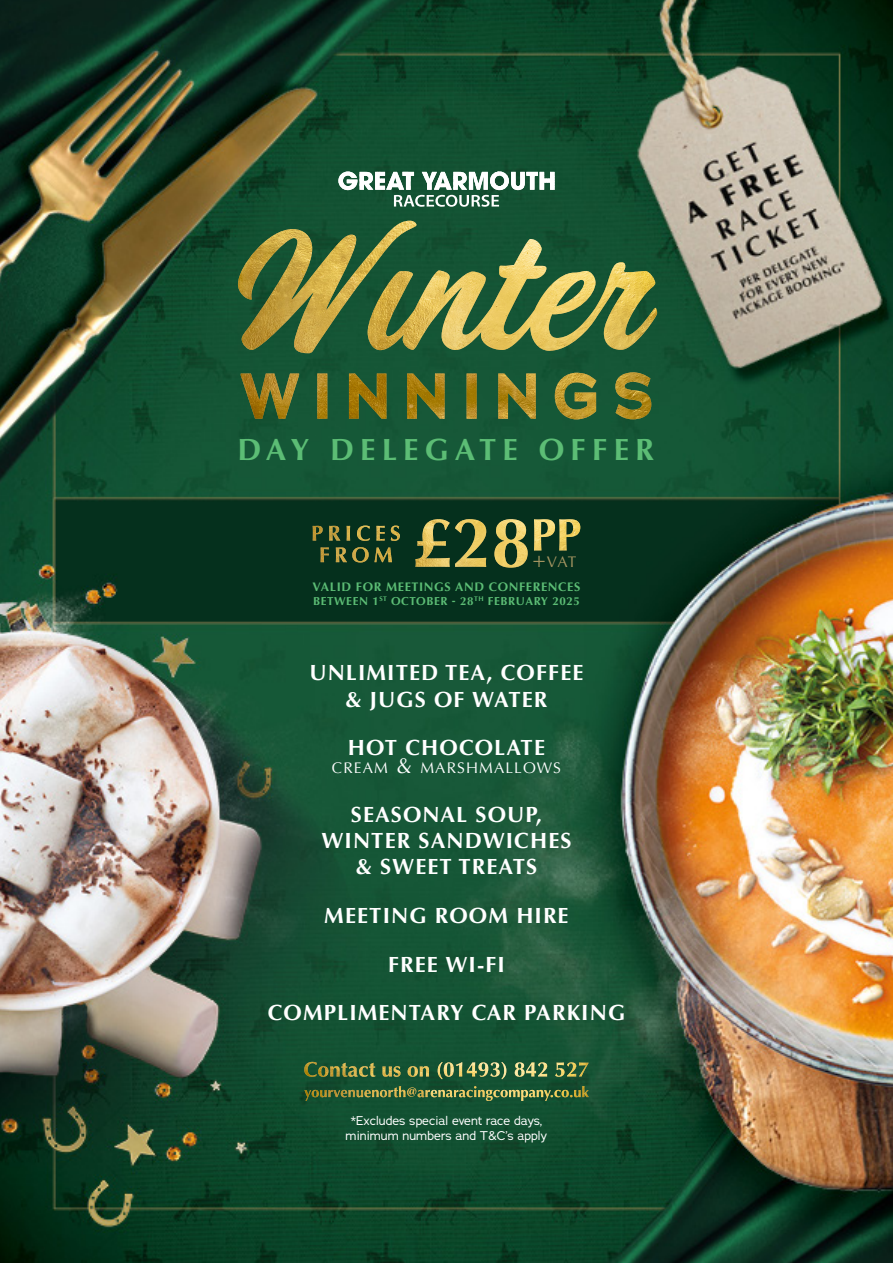
<style>
.page{position:relative;width:893px;height:1263px;background:#fff}
.page>*{position:absolute;margin:0;border:0;box-sizing:border-box;transform-origin:0 0}
.t1{font:700 30.75px "Optima";letter-spacing:.2em;color:#5cbd75}
.t2{font:700 22.05px/26.4px "Optima";letter-spacing:.05em;color:#fff;text-align:center}
.t3{font:15.45px "Optima";letter-spacing:.07em;color:#fff}
.t4{font:15.45px "Optima";color:#a59561}
.t5{font:700 12.45px "Optima";letter-spacing:.05em;color:#5cbd75}
.t6{font:12.3px/14.9px "Adrianna";color:#fff;text-align:center}
.t7{font:700 11.55px "Optima";letter-spacing:.05em;color:#5cbd75}
.s1{font-size:22.05px}
</style>
<div class="page">
<img style="left:0;top:0;width:893px;height:1263px">
<svg style="left:338px;top:172px;width:217px;height:35px"></svg>
<img style="left:241px;top:372px;width:410px;height:47px">
<img style="left:238px;top:221px;width:419px;height:132px">
<svg style="left:313px;top:525px;width:44px;height:16px"></svg>
<img style="left:357px;top:525px;width:43px;height:16px">
<svg style="left:528px;top:519px;width:52px;height:49px;background:#495f34"></svg>
<img style="left:415px;top:519px;width:113px;height:49px">
<svg style="left:321px;top:547px;width:15px;height:15px"></svg>
<img style="left:336px;top:547px;width:56px;height:15px">
<svg style="left:304px;top:1086px;width:285px;height:15px;background:#355f34"></svg>
<img style="left:394px;top:1086px;width:195px;height:11px">
<svg style="left:515px;top:1062px;width:74px;height:15px"></svg>
<img style="left:515px;top:1062px;width:61px;height:14px">
<svg style="left:443px;top:1062px;width:63px;height:17px"></svg>
<img style="left:304px;top:1062px;width:139px;height:17px">
<p class="t1" style="left:238px;top:431px;width:418px">DAY DELEGATE OFFER</p>
<p class="t4" style="left:532px;top:552px;width:45px"><span class="s1">+</span>VAT</p>
<p class="t5" style="left:313px;top:579px;width:269px">VALID FOR MEETINGS AND CONFERENCES</p>
<p class="t7" style="left:313px;top:594px;width:268px">BETWEEN 1<sup>ST</sup> OCTOBER - 28<sup>TH</sup> FEBRUARY 2025</p>
<p class="t2" style="left:309px;top:660px;width:276px">UNLIMITED TEA, COFFEE &amp; JUGS OF WATER</p>
<p class="t2" style="left:348px;top:735px;width:199px">HOT CHOCOLATE</p>
<p class="t3" style="left:332px;top:759px;width:230px">CREAM <span class="s1">&amp;</span> MARSHMALLOWS</p>
<p class="t2" style="left:321px;top:801px;width:252px">SEASONAL SOUP,<br>WINTER SANDWICHES</p>
<p class="t2" style="left:356px;top:854px;width:183px">&amp; SWEET TREATS</p>
<p class="t2" style="left:324px;top:902px;width:246px">MEETING ROOM HIRE</p>
<p class="t2" style="left:388px;top:951px;width:118px">FREE WI-FI</p>
<p class="t2" style="left:268px;top:1000px;width:359px">COMPLIMENTARY CAR PARKING</p>
<p class="t6" style="left:346px;top:1113px;width:203px">*Excludes special event race days, minimum numbers and T&amp;C’s apply</p>
</div>
